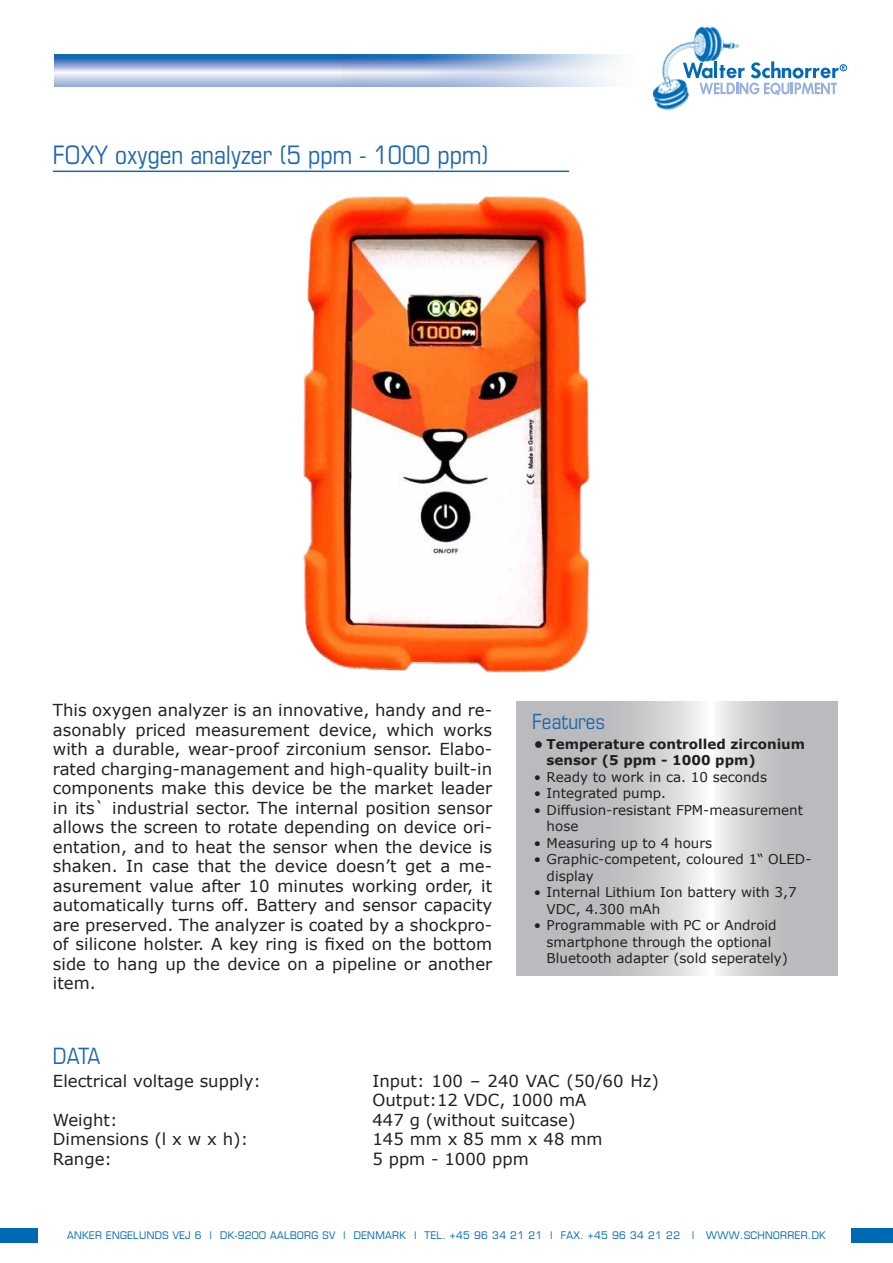
<style>
.page{position:relative;width:893px;height:1263px;background:#fff}
.page>*{position:absolute;margin:0;border:0;box-sizing:border-box;transform-origin:0 0}
.Overskrift{font:condensed 25.5px "Eurostile LT Std";color:#1d67ad}
.Overskrift-2{font:condensed 22.5px "Eurostile LT Std";color:#1d67ad}
.Overskrift-3{font:condensed 21px "Eurostile LT Std";color:#1d67ad}
.Brødtekst{font:16.5px/19.5px "Verdana";color:#231f20;text-align:justify}
.t1{font:13.5px/16.5px "Verdana";color:#231f20}
.t2{font:700 13.5px/16.5px "Verdana";color:#231f20}
.t3{font:10.2px "Euromode Plain";letter-spacing:.04em;color:#0168b3;scale:.96 1}
</style>
<div class="page">
<div style="left:851px;top:1228px;width:42px;height:14px;background:#0168b3"></div>
<div style="left:0;top:1228px;width:38px;height:14px;background:#0168b3"></div>
<svg style="left:54px;top:54px;width:288px;height:33px;background:#93b1d9"></svg>
<svg style="left:342px;top:54px;width:275px;height:33px;background:#b2c6e3"></svg>
<img style="left:653px;top:26px;width:87px;height:85px">
<div style="left:840px;top:64px;width:7px;height:7px;border:1px solid #016ab6;border-radius:50%"></div>
<svg style="left:683px;top:61px;width:162px;height:34px"></svg>
<img style="left:303px;top:196px;width:287px;height:477px">
<hr style="left:53px;top:171px;width:516px;height:1px;background:#1d67ae">
<svg style="left:517px;top:702px;width:321px;height:274px;background:#c9cacc"></svg>
<p class="Overskrift" style="left:53px;top:140px;width:437px">FOXY oxygen analyzer (5 ppm - 1000 ppm)</p>
<p class="Brødtekst" style="left:53px;top:700px;width:441px">This oxygen analyzer is an innovative, handy and re&shy;asonably priced measurement device, which works with a durable, wear-proof zirconium sensor. Elabo&shy;rated charging-management and high-quality built-in components make this device be the market leader in its` industrial sector. The internal position sensor allows the screen to rotate depending on device ori&shy;entation, and to heat the sensor when the device is shaken. In case that the device doesn’t get a me&shy;asurement value after 10 minutes working order, it automatically turns off. Battery and sensor capacity are preserved. The analyzer is coated by a shockpro&shy;of silicone holster. A key ring is fixed on the bottom side to hang up the device on a pipeline or another item.</p>
<p class="Overskrift-2" style="left:53px;top:1042px;width:49px">DATA</p>
<p class="Overskrift-3" style="left:532px;top:709px;width:75px">Features</p>
<p class="t2" style="left:547px;top:735px;width:260px;text-indent:-13px">• Temperature controlled zirconium sensor (5 ppm - 1000 ppm)</p>
<p class="t1" style="left:534px;top:768px;width:235px">• Ready to work in ca. 10 seconds</p>
<p class="t1" style="left:534px;top:785px;width:134px">• Integrated pump.</p>
<p class="t1" style="left:547px;top:801px;width:258px;text-indent:-13px">• Diffusion-resistant FPM-measurement hose</p>
<p class="t1" style="left:534px;top:834px;width:180px">• Measuring up to 4 hours</p>
<p class="t1" style="left:547px;top:851px;width:266px;text-indent:-13px">• Graphic-competent, coloured 1“ OLED&shy;display</p>
<p class="t1" style="left:547px;top:884px;width:252px;text-indent:-13px">• Internal Lithium Ion battery with 3,7<br>VDC, 4.300 mAh</p>
<p class="t1" style="left:547px;top:917px;width:243px;text-indent:-13px">• Programmable with PC or Android smartphone through the optional<br>Bluetooth adapter (sold seperately)</p>
<p class="Brødtekst" style="left:53px;top:1071px;width:210px">Electrical voltage supply:</p>
<p class="Brødtekst" style="left:372px;top:1071px;width:288px">Input: 100 – 240 VAC (50/60 Hz)<br>Output:12 VDC, 1000 mA</p>
<p class="Brødtekst" style="left:53px;top:1110px;width:66px">Weight:</p>
<p class="Brødtekst" style="left:372px;top:1110px;width:205px">447 g (without suitcase)</p>
<p class="Brødtekst" style="left:53px;top:1129px;width:197px">Dimensions (l x w x h):</p>
<p class="Brødtekst" style="left:372px;top:1129px;width:231px">145 mm x 85 mm x 48 mm</p>
<p class="Brødtekst" style="left:53px;top:1149px;width:61px">Range:</p>
<p class="Brødtekst" style="left:372px;top:1149px;width:158px">5 ppm - 1000 ppm</p>
<p class="t3" style="left:67px;top:1229px;width:792px">ANKER ENGELUNDS VEJ 6 | DK-9200 AALBORG SV | DENMARK | TEL. +45 96 34 21 21 | FAX. +45 96 34 21 22 | WWW.SCHNORRER.DK</p>
</div>
